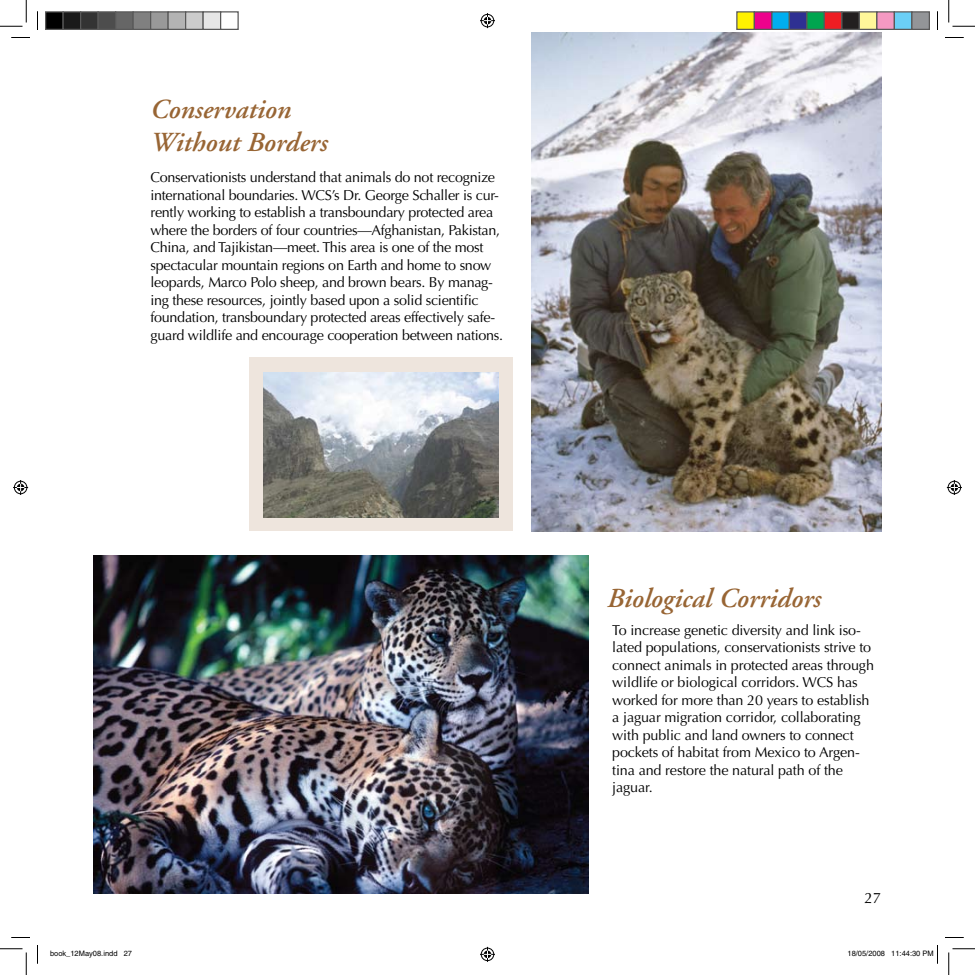
<style>
.page{position:relative;width:975px;height:975px;background:#fff}
.page>*{position:absolute;margin:0;border:0;box-sizing:border-box;transform-origin:0 0}
.t1{font:italic 600 27.5px/33px "Adobe Garamond";color:#986534}
.t2{font:15px "Optima";color:#000}
.t3{font:14.38px/17.5px "Optima";letter-spacing:-.02em;color:#000}
.t4{font:7.5px "Helvetica";color:#000}
</style>
<div class="page">
<div style="left:249px;top:358px;width:264px;height:173px;background:#eee5dd"></div>
<img style="left:264px;top:373px;width:235px;height:145px">
<img style="left:532px;top:32px;width:349px;height:500px">
<img style="left:94px;top:555px;width:495px;height:338px">
<svg style="left:11px;top:37px;width:19px;height:1px"></svg>
<svg style="left:945px;top:37px;width:19px;height:1px"></svg>
<svg style="left:11px;top:937px;width:19px;height:1px"></svg>
<svg style="left:945px;top:937px;width:19px;height:1px"></svg>
<svg style="left:37px;top:11px;width:1px;height:19px"></svg>
<svg style="left:37px;top:945px;width:1px;height:19px"></svg>
<svg style="left:937px;top:11px;width:1px;height:19px"></svg>
<svg style="left:0;top:0;width:27px;height:27px"></svg>
<svg style="left:0;top:949px;width:27px;height:26px"></svg>
<svg style="left:949px;top:0;width:26px;height:27px"></svg>
<svg style="left:949px;top:949px;width:26px;height:26px"></svg>
<svg style="left:480px;top:13px;width:15px;height:15px"></svg>
<svg style="left:480px;top:947px;width:15px;height:15px"></svg>
<svg style="left:13px;top:480px;width:15px;height:15px"></svg>
<svg style="left:947px;top:480px;width:15px;height:15px"></svg>
<div style="left:46px;top:12px;width:17px;height:17px;background:#000"></div>
<div style="left:45px;top:11px;width:19px;height:19px;border:1px solid #595959"></div>
<div style="left:63px;top:12px;width:18px;height:17px;background:#1a1a1a"></div>
<div style="left:62px;top:11px;width:19px;height:19px;border:1px solid #595959"></div>
<div style="left:81px;top:12px;width:17px;height:17px;background:#333"></div>
<div style="left:80px;top:11px;width:19px;height:19px;border:1px solid #595959"></div>
<div style="left:98px;top:12px;width:18px;height:17px;background:#4d4d4d"></div>
<div style="left:98px;top:11px;width:18px;height:19px;border:1px solid #595959"></div>
<div style="left:116px;top:12px;width:17px;height:17px;background:#666"></div>
<div style="left:115px;top:11px;width:19px;height:19px;border:1px solid #595959"></div>
<div style="left:133px;top:12px;width:18px;height:17px;background:#808080"></div>
<div style="left:132px;top:11px;width:19px;height:19px;border:1px solid #595959"></div>
<div style="left:151px;top:12px;width:17px;height:17px;background:#999"></div>
<div style="left:150px;top:11px;width:19px;height:19px;border:1px solid #595959"></div>
<div style="left:168px;top:12px;width:18px;height:17px;background:#b3b3b3"></div>
<div style="left:168px;top:11px;width:18px;height:19px;border:1px solid #595959"></div>
<div style="left:186px;top:12px;width:17px;height:17px;background:#ccc"></div>
<div style="left:185px;top:11px;width:19px;height:19px;border:1px solid #595959"></div>
<div style="left:203px;top:12px;width:18px;height:17px;background:#e6e6e6"></div>
<div style="left:202px;top:11px;width:19px;height:19px;border:1px solid #595959"></div>
<div style="left:220px;top:11px;width:19px;height:19px;border:1px solid #595959"></div>
<div style="left:737px;top:12px;width:17px;height:17px;background:#fff101"></div>
<div style="left:736px;top:11px;width:19px;height:19px;border:1px solid #595959"></div>
<div style="left:754px;top:12px;width:18px;height:17px;background:#ed028c"></div>
<div style="left:754px;top:11px;width:18px;height:19px;border:1px solid #595959"></div>
<div style="left:772px;top:12px;width:17px;height:17px;background:#00aeef"></div>
<div style="left:771px;top:11px;width:19px;height:19px;border:1px solid #595959"></div>
<div style="left:789px;top:12px;width:18px;height:17px;background:#2e3092"></div>
<div style="left:789px;top:11px;width:19px;height:19px;border:1px solid #595959"></div>
<div style="left:807px;top:12px;width:17px;height:17px;background:#00a54f"></div>
<div style="left:806px;top:11px;width:19px;height:19px;border:1px solid #595959"></div>
<div style="left:824px;top:12px;width:18px;height:17px;background:#ee1d23"></div>
<div style="left:824px;top:11px;width:18px;height:19px;border:1px solid #595959"></div>
<div style="left:842px;top:12px;width:17px;height:17px;background:#231f20"></div>
<div style="left:841px;top:11px;width:19px;height:19px;border:1px solid #595959"></div>
<div style="left:859px;top:12px;width:18px;height:17px;background:#fff79a"></div>
<div style="left:859px;top:11px;width:19px;height:19px;border:1px solid #595959"></div>
<div style="left:877px;top:12px;width:17px;height:17px;background:#f499c2"></div>
<div style="left:876px;top:11px;width:19px;height:19px;border:1px solid #595959"></div>
<div style="left:894px;top:12px;width:18px;height:17px;background:#6bcff6"></div>
<div style="left:894px;top:11px;width:18px;height:19px;border:1px solid #595959"></div>
<div style="left:912px;top:12px;width:17px;height:17px;background:#939598"></div>
<div style="left:911px;top:11px;width:19px;height:19px;border:1px solid #595959"></div>
<svg style="left:937px;top:945px;width:1px;height:19px"></svg>
<h1 class="t1" style="left:151px;top:94px;width:179px">Conservation<br>Without Borders</h1>
<p class="t3" style="left:151px;top:169px;width:354px">Conservationists understand that animals do not recognize international boundaries. WCS’s Dr. George Schaller is cur&shy;rently working to establish a transboundary protected area where the borders of four countries—Afghanistan, Pakistan, China, and Tajikistan—meet. This area is one of the most spectacular mountain regions on Earth and home to snow leopards, Marco Polo sheep, and brown bears. By manag&shy;ing these resources, jointly based upon a solid scientific foundation, transboundary protected areas effectively safe&shy;guard wildlife and encourage cooperation between nations.</p>
<h1 class="t1" style="left:607px;top:583px;width:215px">Biological Corridors</h1>
<p class="t3" style="left:612px;top:621px;width:263px">To increase genetic diversity and link iso&shy;lated populations, conservationists strive to connect animals in protected areas through wildlife or biological corridors. WCS has worked for more than 20 years to establish a jaguar migration corridor, collaborating with public and land owners to connect pockets of habitat from Mexico to Argen&shy;tina and restore the natural path of the jaguar.</p>
<p class="t2" style="left:865px;top:890px;width:18px">27</p>
<p class="t4" style="left:50px;top:949px;width:84px">book_12May08.indd 27</p>
<p class="t4" style="left:848px;top:949px;width:88px">18/05/2008 11:44:30 PM</p>
</div>
